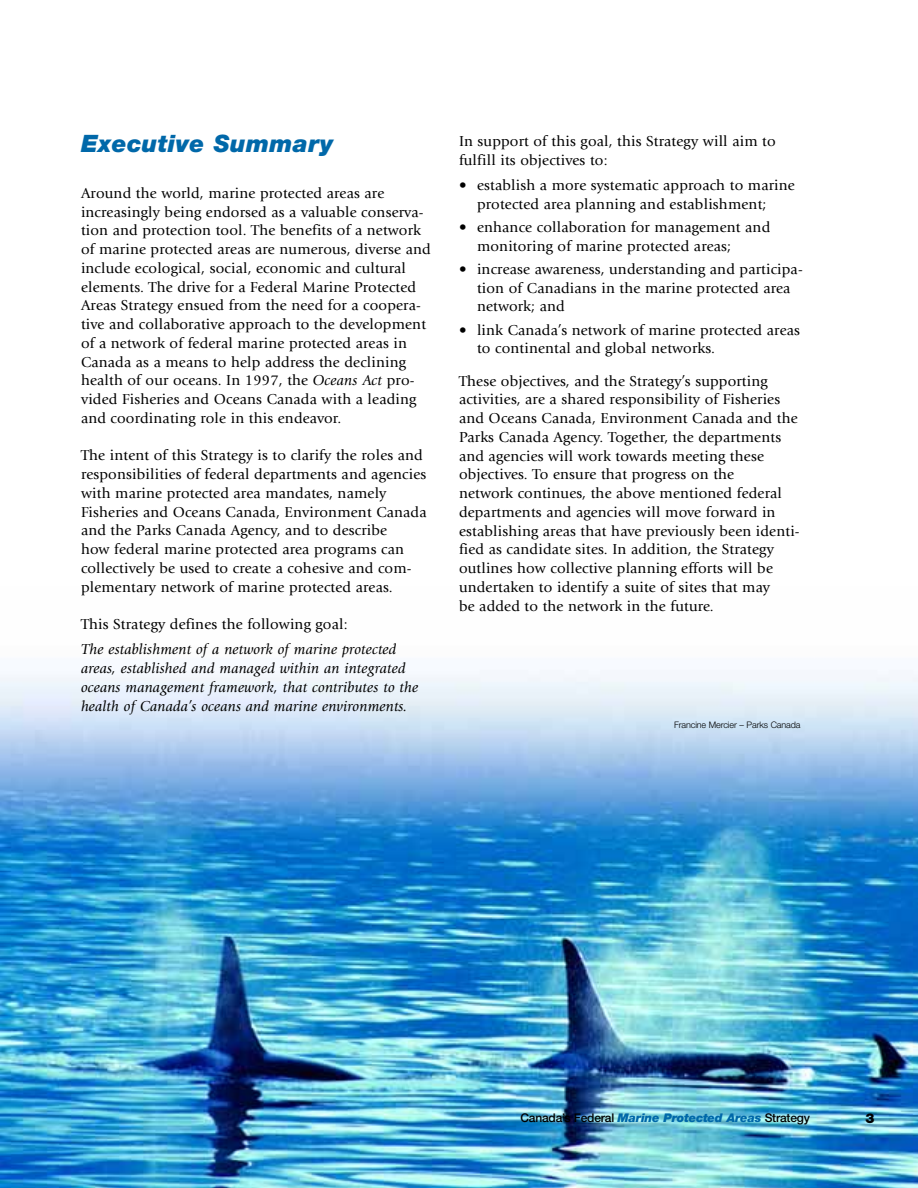
<style>
.page{position:relative;width:918px;height:1188px;background:#fff}
.page>*{position:absolute;margin:0;border:0;box-sizing:border-box;transform-origin:0 0}
.t1{font:italic 900 24px "Helvetica Neue";letter-spacing:.015em;color:#0068a9}
.t2{font:15px/18.8px "Giovanni";letter-spacing:.01em;color:#000}
.t3{font:italic 15px/18.8px "Giovanni";letter-spacing:.01em;color:#000}
.t4{font:900 13.5px "Helvetica Neue";color:#000}
.t5{font:500 12px "Helvetica Neue";letter-spacing:-.015em;color:#000}
.t6{font:300 9px "Helvetica Neue";letter-spacing:-.01em;color:#000}
.s1{font-style:italic}
.s2{font-weight:900;font-style:italic;color:#0068a9}
</style>
<div class="page">
<img style="left:0;top:670px;width:918px;height:517px">
<h1 class="t1" style="left:81px;top:135px;width:254px">Executive Summary</h1>
<p class="t2" style="left:81px;top:185px;width:351px">Around the world, marine protected areas are increasingly being endorsed as a valuable conserva&shy;tion and protection tool. The benefits of a network of marine protected areas are numerous, diverse and include ecological, social, economic and cultural elements. The drive for a Federal Marine Protected Areas Strategy ensued from the need for a coopera&shy;tive and collaborative approach to the development of a network of federal marine protected areas in Canada as a means to help address the declining health of our oceans. In 1997, the <span class="s1">Oceans Act</span> pro&shy;vided Fisheries and Oceans Canada with a leading and coordinating role in this endeavor.</p>
<p class="t2" style="left:81px;top:447px;width:347px">The intent of this Strategy is to clarify the roles and responsibilities of federal departments and agencies with marine protected area mandates, namely Fisheries and Oceans Canada, Environment Canada and the Parks Canada Agency, and to describe<br>how federal marine protected area programs can collectively be used to create a cohesive and com&shy;plementary network of marine protected areas.</p>
<p class="t2" style="left:81px;top:616px;width:268px">This Strategy defines the following goal:</p>
<p class="t3" style="left:81px;top:641px;width:339px">The establishment of a network of marine protected areas, established and managed within an integrated oceans management framework, that contributes to the health of Canada’s oceans and marine environments.</p>
<p class="t2" style="left:459px;top:133px;width:318px">In support of this goal, this Strategy will aim to fulfill its objectives to:</p>
<p class="t2" style="left:477px;top:177px;width:319px;text-indent:-18px">• establish a more systematic approach to marine protected area planning and establishment;</p>
<p class="t2" style="left:477px;top:219px;width:295px;text-indent:-18px">• enhance collaboration for management and monitoring of marine protected areas;</p>
<p class="t2" style="left:477px;top:261px;width:327px;text-indent:-18px">• increase awareness, understanding and participa&shy;tion of Canadians in the marine protected area network; and</p>
<p class="t2" style="left:477px;top:322px;width:324px;text-indent:-18px">• link Canada’s network of marine protected areas to continental and global networks.</p>
<p class="t2" style="left:459px;top:373px;width:342px">These objectives, and the Strategy’s supporting activities, are a shared responsibility of Fisheries and Oceans Canada, Environment Canada and the Parks Canada Agency. Together, the departments and agencies will work towards meeting these objectives. To ensure that progress on the<br>network continues, the above mentioned federal departments and agencies will move forward in establishing areas that have previously been identi&shy;fied as candidate sites. In addition, the Strategy outlines how collective planning efforts will be undertaken to identify a suite of sites that may<br>be added to the network in the future.</p>
<p class="t6" style="left:674px;top:722px;width:128px">Francine Mercier – Parks Canada</p>
<p class="t5" style="left:520px;top:1113px;width:291px">Canada’s Federal <span class="s2">Marine Protected Areas</span> Strategy</p>
<p class="t4" style="left:865px;top:1113px;width:11px">3</p>
</div>
